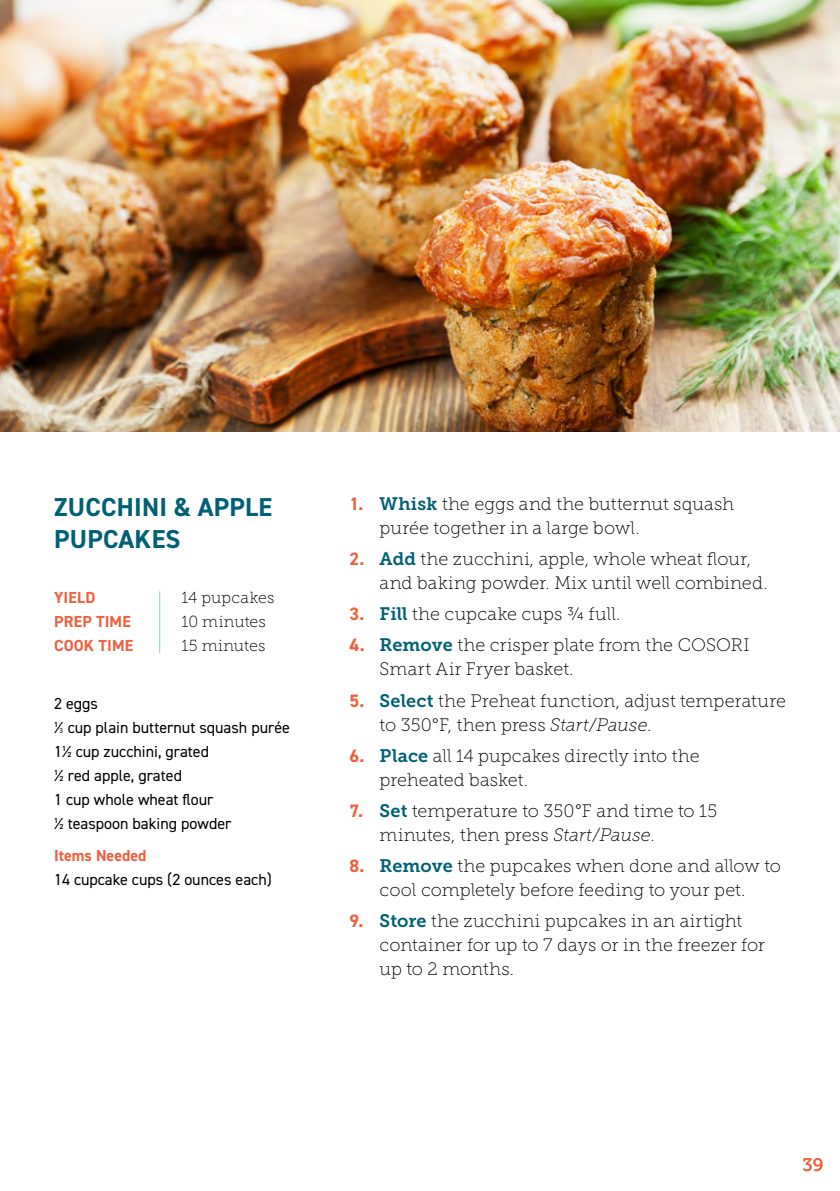
<style>
.page{position:relative;width:840px;height:1191px;background:#fff}
.page>*{position:absolute;margin:0;border:0;box-sizing:border-box;transform-origin:0 0}
.t1{font:700 26px/31.2px "DIN2014";letter-spacing:.01em;color:#006074}
.t2{font:18px/24px "Museo Slab 100";letter-spacing:.005em;color:#000}
.t3{font:18px "Museo Slab 500";color:#f15f3d}
.t4{font:16px/24px "DIN2014";color:#000}
.t5{font:700 16px/24px "DIN2014";letter-spacing:.01em;color:#f15f3d}
.t6{font:16px/24px "Museo Slab 100";letter-spacing:.01em;color:#000}
.t7{font:7px "DIN2014";color:#000}
.s1{font-family:"DIN2014";font-weight:700;color:#f15f3d}
.s2{font-family:"Museo Slab 700";color:#006074}
.s3{font-style:italic}
</style>
<div class="page">
<img style="left:0;top:0;width:839px;height:431px">
<hr style="left:159px;top:591px;width:1px;height:62px;background:#82d9de">
<h1 class="t1" style="left:54px;top:491px;width:219px">ZUCCHINI &amp; APPLE<br>PUPCAKES</h1>
<p class="t5" style="left:54px;top:585px;width:81px">YIELD<br>PREP TIME<br>COOK TIME</p>
<p class="t6" style="left:181px;top:586px;width:94px">14 pupcakes<br>10 minutes<br>15 minutes</p>
<p class="t4" style="left:54px;top:691px;width:237px">2 eggs<br>½ cup plain butternut squash purée<br>1½ cup zucchini, grated<br>½ red apple, grated<br>1 cup whole wheat flour<br>½ teaspoon baking powder</p>
<p class="t5" style="left:54px;top:843px;width:94px">Items Needed</p>
<p class="t4" style="left:54px;top:867px;width:219px">14 cupcake cups (2 ounces each)</p>
<p class="t7" style="left:59px;top:726px;width:5px">3</p>
<p class="t2" style="left:379px;top:491px;width:356px;text-indent:-30px"><span class="s1">1.</span> <span class="s2">Whisk</span> the eggs and the butternut squash purée together in a large bowl.</p>
<p class="t2" style="left:379px;top:547px;width:389px;text-indent:-30px"><span class="s1">2.</span> <span class="s2">Add</span> the zucchini, apple, whole wheat flour, and baking powder. Mix until well combined.</p>
<p class="t2" style="left:349px;top:602px;width:272px"><span class="s1">3.</span> <span class="s2">Fill</span> the cupcake cups ¾ full.</p>
<p class="t2" style="left:379px;top:633px;width:371px;text-indent:-30px"><span class="s1">4.</span> <span class="s2">Remove</span> the crisper plate from the COSORI<br>Smart Air Fryer basket.</p>
<p class="t2" style="left:379px;top:688px;width:407px;text-indent:-30px"><span class="s1">5.</span> <span class="s2">Select</span> the Preheat function, adjust temperature to 350°F, then press <span class="s3">Start/Pause</span>.</p>
<p class="t2" style="left:379px;top:743px;width:321px;text-indent:-30px"><span class="s1">6.</span> <span class="s2">Place</span> all 14 pupcakes directly into the preheated basket.</p>
<p class="t2" style="left:379px;top:799px;width:339px;text-indent:-30px"><span class="s1">7.</span> <span class="s2">Set</span> temperature to 350°F and time to 15 minutes, then press <span class="s3">Start/Pause</span>.</p>
<p class="t2" style="left:349px;top:854px;width:432px;text-align:center"><span class="s1">8.</span> <span class="s2">Remove</span> the pupcakes when done and allow to cool completely before feeding to your pet.</p>
<p class="t2" style="left:379px;top:909px;width:386px;text-indent:-30px"><span class="s1">9.</span> <span class="s2">Store</span> the zucchini pupcakes in an airtight container for up to 7 days or in the freezer for up to 2 months.</p>
<p class="t3" style="left:802px;top:1154px;width:23px">39</p>
</div>
